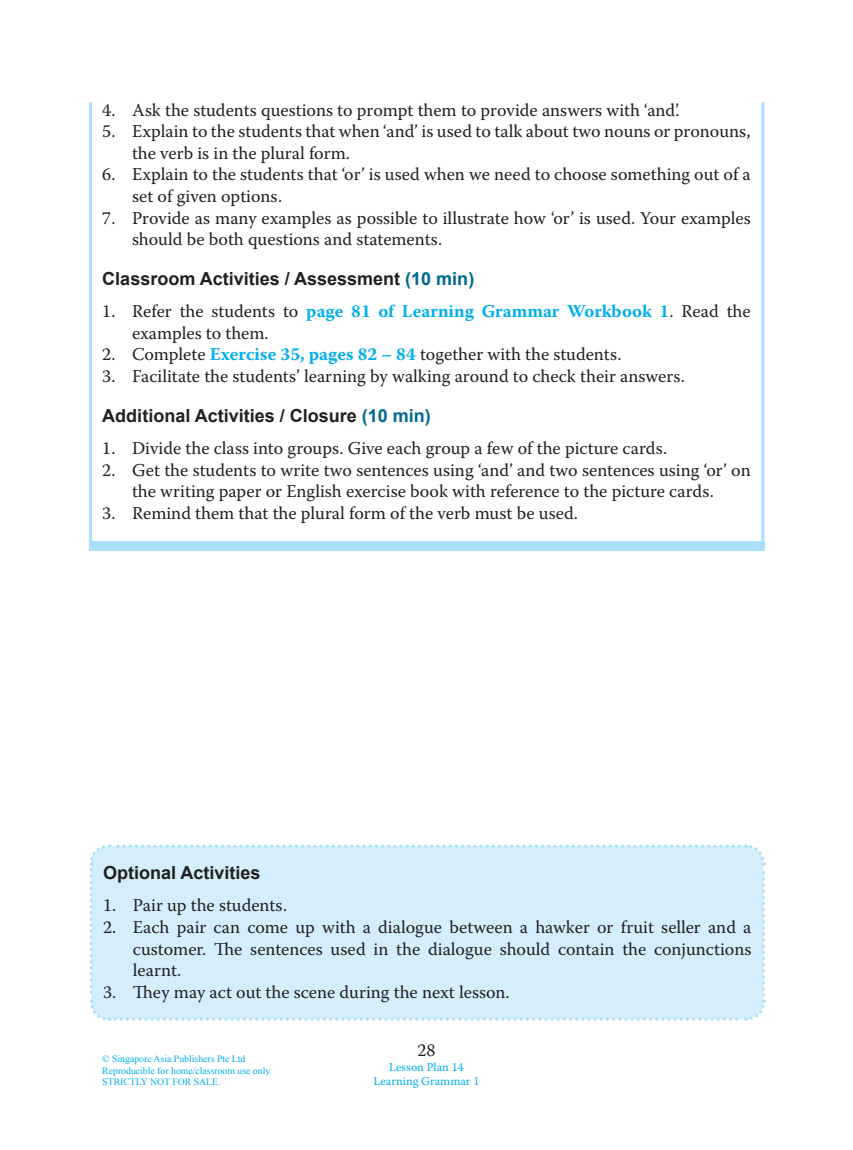
<style>
.page{position:relative;width:853px;height:1150px;background:#fff}
.page>*{position:absolute;margin:0;border:0;box-sizing:border-box;transform-origin:0 0}
._1{font:18px/21.6px "Warnock Pro";color:#231f20}
.little_title{font:700 18px "Arial";color:#231f20}
.t1{font:12px "Warnock Pro";color:#00aeef}
.t2{font:9.75px/11.7px "Times New Roman";color:#00aeef}
.s1{color:#006991}
.s2{font-weight:700;color:#00aeef}
</style>
<div class="page">
<svg style="left:89px;top:102px;width:676px;height:449px"></svg>
<div style="left:89px;top:541px;width:675px;height:10px;background:#aae0f9"></div>
<svg style="left:359px;top:405px;width:74px;height:24px"></svg>
<div style="left:89px;top:844px;width:677px;height:177px;background:#d4effb"></div>
<p class="_1" style="left:102px;top:98px;width:578px">4. Ask the students questions to prompt them to provide answers with ‘and’.</p>
<p class="_1" style="left:132px;top:120px;width:620px;text-indent:-30px">5. Explain to the students that when ‘and’ is used to talk about two nouns or pronouns, the verb is in the plural form.</p>
<p class="_1" style="left:132px;top:163px;width:620px;text-indent:-30px">6. Explain to the students that ‘or’ is used when we need to choose something out of a set of given options.</p>
<p class="_1" style="left:132px;top:206px;width:620px;text-indent:-30px">7. Provide as many examples as possible to illustrate how ‘or’ is used. Your examples should be both questions and statements.</p>
<p class="little_title" style="left:102px;top:267px;width:373px">Classroom Activities / Assessment <span class="s1">(10 min)</span></p>
<p class="_1" style="left:132px;top:300px;width:620px;text-indent:-30px">1. Refer the students to <span class="s2">page 81 of Learning Grammar Workbook 1</span>. Read the examples to them.</p>
<p class="_1" style="left:102px;top:343px;width:520px">2. Complete <span class="s2">Exercise 35, pages 82 – 84</span> together with the students.</p>
<p class="_1" style="left:102px;top:365px;width:584px">3. Facilitate the students’ learning by walking around to check their answers.</p>
<p class="little_title" style="left:102px;top:403px;width:330px">Additional Activities / Closure <span class="s1">(10 min)</span></p>
<p class="_1" style="left:102px;top:437px;width:566px">1. Divide the class into groups. Give each group a few of the picture cards.</p>
<p class="_1" style="left:102px;top:458px;width:650px;text-align:center">2. Get the students to write two sentences using ‘and’ and two sentences using ‘or’ on the writing paper or English exercise book with reference to the picture cards.</p>
<p class="_1" style="left:102px;top:502px;width:477px">3. Remind them that the plural form of the verb must be used.</p>
<p class="little_title" style="left:103px;top:860px;width:159px">Optional Activities</p>
<p class="_1" style="left:103px;top:894px;width:185px">1. Pair up the students.</p>
<p class="_1" style="left:133px;top:916px;width:620px;text-align:justify;text-indent:-30px">2. Each pair can come up with a dialogue between a hawker or fruit seller and a customer. The sentences used in the dialogue should contain the conjunctions learnt.</p>
<p class="_1" style="left:103px;top:980px;width:408px">3. They may act out the scene during the next lesson.</p>
<p class="t2" style="left:102px;top:1052px;width:171px">© Singapore Asia Publishers Pte Ltd<br>Reproducible for home/classroom use only.<br>STRICTLY NOT FOR SALE.</p>
<p class="_1" style="left:417px;top:1039px;width:18px">28</p>
<p class="t1" style="left:389px;top:1059px;width:76px">Lesson Plan 14</p>
<p class="t1" style="left:373px;top:1074px;width:105px">Learning Grammar 1</p>
</div>
